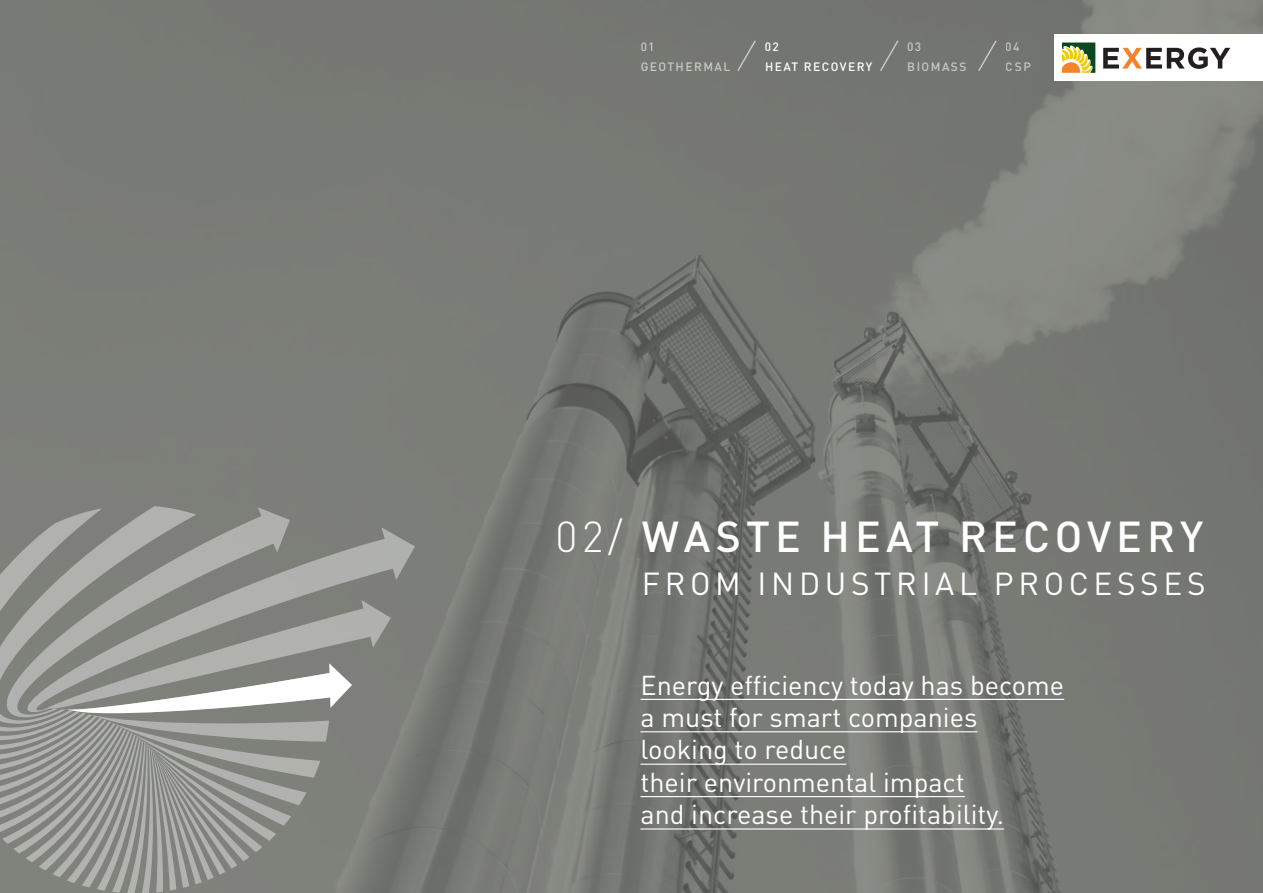
<style>
.page{position:relative;width:1263px;height:893px;background:#fff}
.page>*{position:absolute;margin:0;border:0;box-sizing:border-box;transform-origin:0 0}
.t1{font:500 42.75px "DIN Pro";letter-spacing:.12em;color:#fff}
.t2{font:31.5px "DIN Pro";letter-spacing:.15em;color:#fff}
.t3{font:27px/32.4px "DIN Pro";color:#fff}
.t4{font:500 12px/19.5px "DIN Pro";letter-spacing:.12em;color:#fff}
.s1{font-weight:300}
</style>
<div class="page">
<img style="left:0;top:0;width:1263px;height:893px">
<div style="left:1054px;top:34px;width:209px;height:47px;background:#fff"></div>
<svg style="left:1063px;top:43px;width:32px;height:30px"></svg>
<svg style="left:1103px;top:47px;width:127px;height:22px"></svg>
<hr style="left:640px;top:699px;width:424px;height:1px;background:#fff">
<hr style="left:640px;top:731px;width:337px;height:1px;background:#fff">
<hr style="left:640px;top:764px;width:206px;height:1px;background:#fff">
<hr style="left:640px;top:796px;width:325px;height:1px;background:#fff">
<hr style="left:640px;top:828px;width:364px;height:1px;background:#fff">
<svg style="left:0;top:506px;width:415px;height:387px;background:#939490"></svg>
<svg style="left:736px;top:39px;width:21px;height:34px"></svg>
<svg style="left:878px;top:39px;width:22px;height:34px"></svg>
<svg style="left:977px;top:39px;width:21px;height:34px"></svg>
<p class="t4" style="left:640px;top:36px;width:91px">01<br>GEOTHERMAL</p>
<p class="t4" style="left:765px;top:36px;width:109px">02<br>HEAT RECOVERY</p>
<p class="t4" style="left:907px;top:36px;width:61px">03<br>BIOMASS</p>
<p class="t4" style="left:1006px;top:36px;width:27px">04<br>CSP</p>
<h1 class="t1" style="left:555px;top:502px;width:649px"><span class="s1">02/</span> WASTE H EAT RECOVERY</h1>
<p class="t2" style="left:642px;top:559px;width:565px">from industrial processes</p>
<p class="t3" style="left:640px;top:666px;width:425px">Energy efficiency today has become a must for smart companies looking to reduce<br>their environmental impact<br>and increase their profitability.</p>
</div>
